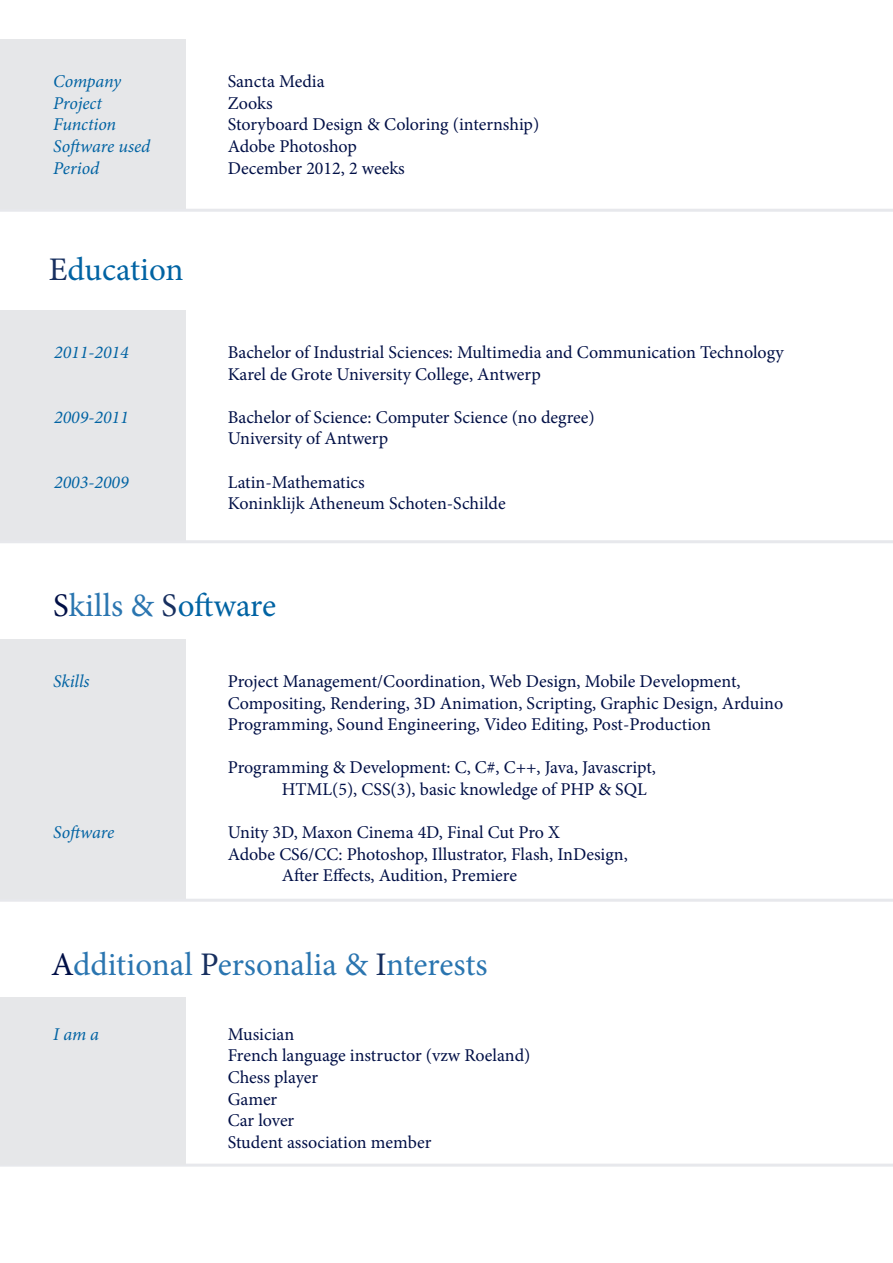
<style>
.page{position:relative;width:893px;height:1263px;background:#fff}
.page>*{position:absolute;margin:0;border:0;box-sizing:border-box;transform-origin:0 0}
.t1{font:33px "Minion Pro";color:#2a75b0}
.t2{font:33px "Minion Pro";color:#0163a3}
.t3{font:18px "Minion Pro";color:#000f46}
.t4{font:italic 18px "Minion Pro";letter-spacing:-.005em;color:#0163a3}
.s1{color:#172f5f}
.s2{color:#000f46}
.s3{color:#2a75b0}
</style>
<div class="page">
<div style="left:0;top:310px;width:185px;height:230px;background:#e6e7e9"></div>
<hr style="left:0;top:540px;width:893px;height:3px;background:#e7e8ec">
<div style="left:0;top:639px;width:185px;height:260px;background:#e6e7e9"></div>
<hr style="left:0;top:899px;width:893px;height:3px;background:#e7e8ec">
<hr style="left:0;top:1163px;width:893px;height:3px;background:#e7e8ec">
<div style="left:0;top:997px;width:185px;height:168px;background:#e6e7e9"></div>
<div style="left:0;top:39px;width:185px;height:171px;background:#e6e7e9"></div>
<hr style="left:0;top:209px;width:893px;height:3px;background:#e7e8ec">
<p class="t4" style="left:53px;top:69px;width:69px">Company</p>
<p class="t4" style="left:53px;top:91px;width:50px">Project</p>
<p class="t4" style="left:53px;top:112px;width:64px">Function</p>
<p class="t4" style="left:53px;top:134px;width:99px">Software used</p>
<p class="t4" style="left:53px;top:156px;width:47px">Period</p>
<p class="t2" style="left:49px;top:247px;width:136px"><span class="s1">E</span>ducation</p>
<p class="t4" style="left:54px;top:340px;width:76px">2011-2014</p>
<p class="t4" style="left:54px;top:405px;width:76px">2009-2011</p>
<p class="t4" style="left:54px;top:469px;width:76px">2003-2009</p>
<p class="t3" style="left:228px;top:69px;width:98px">Sancta Media</p>
<p class="t3" style="left:228px;top:91px;width:47px">Zooks</p>
<p class="t3" style="left:228px;top:113px;width:313px">Storyboard Design &amp; Coloring (internship)</p>
<p class="t3" style="left:228px;top:134px;width:131px">Adobe Photoshop</p>
<p class="t3" style="left:228px;top:156px;width:179px">December 2012, 2 weeks</p>
<p class="t3" style="left:228px;top:340px;width:558px">Bachelor of Industrial Sciences: Multimedia and Communication Technology</p>
<p class="t3" style="left:228px;top:362px;width:315px">Karel de Grote University College, Antwerp</p>
<p class="t3" style="left:228px;top:405px;width:368px">Bachelor of Science: Computer Science (no degree)</p>
<p class="t3" style="left:228px;top:427px;width:162px">University of Antwerp</p>
<p class="t3" style="left:228px;top:470px;width:139px">Latin-Mathematics</p>
<p class="t3" style="left:228px;top:491px;width:280px">Koninklijk Atheneum Schoten-Schilde</p>
<p class="t2" style="left:53px;top:584px;width:224px"><span class="s2">S</span><span class="s3">kills &amp;</span> <span class="s1">S</span>oftware</p>
<p class="t4" style="left:53px;top:669px;width:38px">Skills</p>
<p class="t4" style="left:53px;top:820px;width:62px">Software</p>
<p class="t3" style="left:228px;top:669px;width:514px">Project Management/Coordination, Web Design, Mobile Development,</p>
<p class="t3" style="left:228px;top:691px;width:557px">Compositing, Rendering, 3D Animation, Scripting, Graphic Design, Arduino</p>
<p class="t3" style="left:228px;top:712px;width:485px">Programming, Sound Engineering, Video Editing, Post-Production</p>
<p class="t3" style="left:228px;top:755px;width:430px">Programming &amp; Development: C, C#, C++, Java, Javascript,</p>
<p class="t3" style="left:282px;top:777px;width:367px">HTML(5), CSS(3), basic knowledge of PHP &amp; SQL</p>
<p class="t3" style="left:228px;top:820px;width:334px">Unity 3D, Maxon Cinema 4D, Final Cut Pro X</p>
<p class="t3" style="left:228px;top:842px;width:402px">Adobe CS6/CC: Photoshop, Illustrator, Flash, InDesign,</p>
<p class="t3" style="left:282px;top:863px;width:237px">After Effects, Audition, Premiere</p>
<p class="t1" style="left:51px;top:942px;width:438px"><span class="s2">A</span>dditional <span class="s1">P</span>ersonalia &amp; <span class="s1">I</span>nterests</p>
<p class="t4" style="left:53px;top:1022px;width:47px">I am a</p>
<p class="t3" style="left:228px;top:1022px;width:68px">Musician</p>
<p class="t3" style="left:228px;top:1044px;width:304px">French language instructor (vzw Roeland)</p>
<p class="t3" style="left:228px;top:1065px;width:92px">Chess player</p>
<p class="t3" style="left:228px;top:1087px;width:51px">Gamer</p>
<p class="t3" style="left:228px;top:1108px;width:68px">Car lover</p>
<p class="t3" style="left:228px;top:1130px;width:205px">Student association member</p>
</div>
